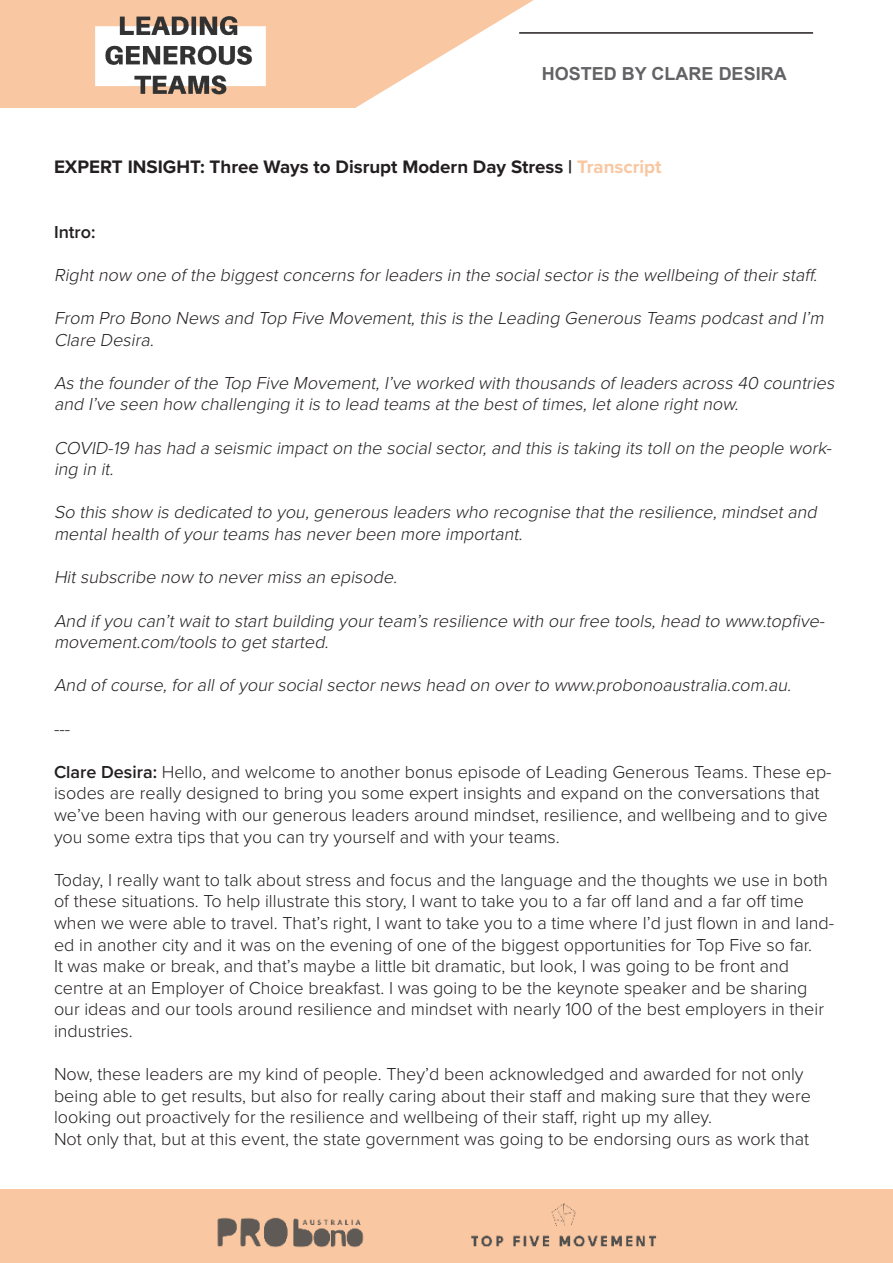
<style>
.page{position:relative;width:893px;height:1263px;background:#fff}
.page>*{position:absolute;margin:0;border:0;box-sizing:border-box;transform-origin:0 0}
.t1{font:700 18.75px "Proxima Nova";color:#231f20}
.t2{font:300 18px/21.6px "Proxima Nova";color:#231f20}
.t3{font:italic 300 18px/21.6px "Proxima Nova";color:#231f20}
.t4{font:700 18px "Arial";color:#636366}
.t5{font:600 18px "Proxima Nova";color:#231f20}
.s1{color:#f9c7a1}
.s2{font-weight:600}
</style>
<div class="page">
<div style="left:0;top:0;width:355px;height:108px;background:#f9c7a1"></div>
<div style="left:0;top:1189px;width:893px;height:74px;background:#f9c7a1"></div>
<img style="left:95px;top:16px;width:171px;height:79px">
<img style="left:471px;top:1203px;width:186px;height:44px">
<svg style="left:355px;top:0;width:179px;height:108px"></svg>
<img style="left:217px;top:1217px;width:147px;height:31px">
<hr style="left:519px;top:32px;width:294px;height:2px;background:#231f20">
<p class="t4" style="left:542px;top:62px;width:246px">HOSTED BY CLARE DESIRA</p>
<p class="t1" style="left:54px;top:155px;width:609px">EXPERT INSIGHT: Three Ways to Disrupt Modern Day Stress | <span class="s1">Transcript</span></p>
<p class="t5" style="left:54px;top:218px;width:43px">Intro:</p>
<p class="t3" style="left:54px;top:263px;width:769px">Rightnow one ofthe biggestconcerns forleaders in the socialsectoris the wellbeing oftheirstaff.</p>
<p class="t3" style="left:54px;top:306px;width:775px">From Pro Bono News and Top Five Movement,this is the Leading Generous Teams podcastand I’m<br>Clare Desira.</p>
<p class="t3" style="left:54px;top:371px;width:786px">As the founderofthe Top Five Movement,I’ve worked with thousands ofleaders across 40 countries and I’ve seen how challenging itis to lead teams atthe bestoftimes,letalone rightnow.</p>
<p class="t3" style="left:54px;top:436px;width:783px">COVID-19 has had a seismic impacton the socialsector,and this is taking its tollon the people work&shy;ing in it.</p>
<p class="t3" style="left:54px;top:501px;width:769px">So this show is dedicated to you,generous leaders who recognise thatthe resilience,mindsetand mentalhealth ofyourteams has neverbeen more important.</p>
<p class="t3" style="left:54px;top:565px;width:349px">Hitsubscribe now to nevermiss an episode.</p>
<p class="t3" style="left:54px;top:609px;width:776px">And ifyou can’twaitto startbuilding yourteam’s resilience with ourfree tools,head to www.topfive&shy;movement.com/tools to getstarted.</p>
<p class="t3" style="left:54px;top:673px;width:743px">And ofcourse,forallofyoursocialsectornews head on overto www.probonoaustralia.com.au.</p>
<p class="t2" style="left:54px;top:717px;width:18px">---</p>
<p class="t2" style="left:54px;top:760px;width:779px"><span class="s2">Clare Desira:</span> Hello, and welcome to another bonus episode of Leading Generous Teams. These ep&shy;isodes are really designed to bring you some expert insights and expand on the conversations that we’ve been having with our generous leaders around mindset, resilience, and wellbeing and to give you some extra tips that you can try yourself and with your teams.</p>
<p class="t2" style="left:54px;top:868px;width:782px">Today, I really want to talk about stress and focus and the language and the thoughts we use in both of these situations. To help illustrate this story, I want to take you to a far off land and a far off time when we were able to travel. That’s right, I want to take you to a time where I’d just flown in and land&shy;ed in another city and it was on the evening of one of the biggest opportunities for Top Five so far.</p>
<p class="t2" style="left:54px;top:954px;width:771px">It was make or break, and that’s maybe a little bit dramatic, but look, I was going to be front and centre at an Employer of Choice breakfast. I was going to be the keynote speaker and be sharing our ideas and our tools around resilience and mindset with nearly 100 of the best employers in their industries.</p>
<p class="t2" style="left:54px;top:1062px;width:758px">Now, these leaders are my kind of people. They’d been acknowledged and awarded for not only being able to get results, but also for really caring about their staff and making sure that they were looking out proactively for the resilience and wellbeing of their staff, right up my alley.</p>
<p class="t2" style="left:54px;top:1127px;width:757px">Not only that, but at this event, the state government was going to be endorsing ours as work that</p>
</div>
